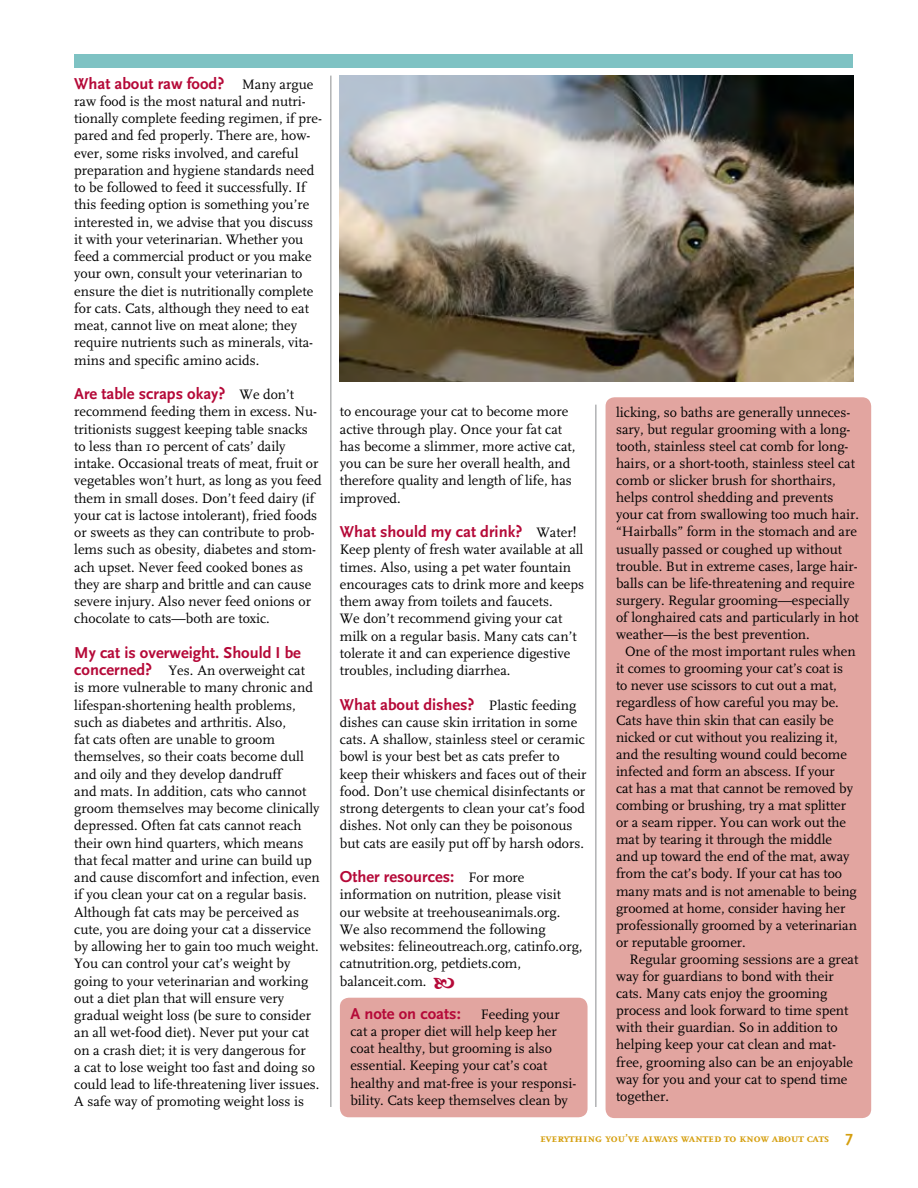
<style>
.page{position:relative;width:918px;height:1188px;background:#fff}
.page>*{position:absolute;margin:0;border:0;box-sizing:border-box;transform-origin:0 0}
.t1{font:700 16.5px "Scala Sans";color:#b50938}
.t2{font:14.25px/17.2px "Scala";color:#000}
.t3{font:700 12px "Scala Caps";color:#d59f0f}
.s1{font-family:"Scala";font-weight:400;font-size:14.25px;color:#000}
.s2{font-family:"Scala Sans";font-weight:700;font-size:16.5px;color:#b50938}
.s3{font-family:"Scala Sans";font-size:16.5px}
</style>
<div class="page">
<hr style="left:330px;top:76px;width:1px;height:1031px;background:#8a8c8e">
<hr style="left:596px;top:405px;width:1px;height:702px;background:#8a8c8e">
<div style="left:340px;top:998px;width:248px;height:119px;background:#e2a5a0;border-radius:9px"></div>
<div style="left:606px;top:397px;width:265px;height:721px;background:#e2a5a0;border-radius:9px"></div>
<img style="left:340px;top:76px;width:513px;height:306px">
<div style="left:74px;top:54px;width:779px;height:14px;background:#7ec2c3"></div>
<p class="t1" style="left:74px;top:74px;width:241px">What about raw food? <span class="s1">Many argue</span></p>
<p class="t2" style="left:74px;top:93px;width:249px">raw food is the most natural and nutri&shy;tionally complete feeding regimen, if pre&shy;pared and fed properly. There are, how&shy;ever, some risks involved, and careful preparation and hygiene standards need to be followed to feed it successfully. If this feeding option is something you’re interested in, we advise that you discuss it with your veterinarian. Whether you feed a commercial product or you make your own, consult your veterinarian to ensure the diet is nutritionally complete for cats. Cats, although they need to eat meat, cannot live on meat alone; they require nutrients such as minerals, vita&shy;mins and specific amino acids.</p>
<p class="t1" style="left:74px;top:385px;width:221px">Are table scraps okay? <span class="s1">We don’t</span></p>
<p class="t2" style="left:74px;top:403px;width:249px">recommend feeding them in excess. Nu&shy;tritionists suggest keeping table snacks to less than 10 percent of cats’ daily intake. Occasional treats of meat, fruit or vegetables won’t hurt, as long as you feed them in small doses. Don’t feed dairy (if your cat is lactose intolerant), fried foods or sweets as they can contribute to prob&shy;lems such as obesity, diabetes and stom&shy;ach upset. Never feed cooked bones as they are sharp and brittle and can cause severe injury. Also never feed onions or chocolate to cats—both are toxic.</p>
<p class="t1" style="left:74px;top:644px;width:228px">My cat is overweight. Should I be</p>
<p class="t2" style="left:74px;top:662px;width:247px"><span class="s2">concerned?</span> Yes. An overweight cat<br>is more vulnerable to many chronic and lifespan-shortening health problems, such as diabetes and arthritis. Also,<br>fat cats often are unable to groom themselves, so their coats become dull and oily and they develop dandruff<br>and mats. In addition, cats who cannot groom themselves may become clinically depressed. Often fat cats cannot reach their own hind quarters, which means that fecal matter and urine can build up and cause discomfort and infection, even if you clean your cat on a regular basis.<br>Although fat cats may be perceived as cute, you are doing your cat a disservice by allowing her to gain too much weight.<br>You can control your cat’s weight by going to your veterinarian and working out a diet plan that will ensure very gradual weight loss (be sure to consider an all wet-food diet). Never put your cat on a crash diet; it is very dangerous for<br>a cat to lose weight too fast and doing so could lead to life-threatening liver issues.<br>A safe way of promoting weight loss is</p>
<p class="t2" style="left:340px;top:403px;width:237px">to encourage your cat to become more active through play. Once your fat cat has become a slimmer, more active cat, you can be sure her overall health, and therefore quality and length of life, has improved.</p>
<p class="t1" style="left:340px;top:523px;width:238px">What should my cat drink? <span class="s1">Water!</span></p>
<p class="t2" style="left:340px;top:541px;width:246px">Keep plenty of fresh water available at all times. Also, using a pet water fountain encourages cats to drink more and keeps them away from toilets and faucets.<br>We don’t recommend giving your cat milk on a regular basis. Many cats can’t tolerate it and can experience digestive troubles, including diarrhea.</p>
<p class="t1" style="left:340px;top:695px;width:238px">What about dishes? <span class="s1">Plastic feeding</span></p>
<p class="t2" style="left:340px;top:714px;width:248px">dishes can cause skin irritation in some cats. A shallow, stainless steel or ceramic bowl is your best bet as cats prefer to keep their whiskers and faces out of their food. Don’t use chemical disinfectants or strong detergents to clean your cat’s food dishes. Not only can they be poisonous but cats are easily put off by harsh odors.</p>
<p class="t1" style="left:340px;top:868px;width:186px">Other resources: <span class="s1">For more</span></p>
<p class="t2" style="left:340px;top:886px;width:244px">information on nutrition, please visit our website at treehouseanimals.org.<br>We also recommend the following websites: felineoutreach.org, catinfo.org, catnutrition.org, petdiets.com, balanceit.com.</p>
<p class="t1" style="left:350px;top:1005px;width:211px">A note on coats: <span class="s1">Feeding your</span></p>
<p class="t2" style="left:350px;top:1023px;width:228px">cat a proper diet will help keep her coat healthy, but grooming is also essential. Keeping your cat’s coat healthy and mat-free is your responsi&shy;bility. Cats keep themselves clean by</p>
<p class="t2" style="left:616px;top:404px;width:245px">licking, so baths are generally unneces&shy;sary, but regular grooming with a long&shy;tooth, stainless steel cat comb for long&shy;hairs, or a short-tooth, stainless steel cat comb or slicker brush for shorthairs, helps control shedding and prevents your cat from swallowing too much hair. “Hairballs” form in the stomach and are usually passed or coughed up without trouble. But in extreme cases, large hair&shy;balls can be life-threatening and require surgery. Regular grooming—especially of longhaired cats and particularly in hot weather—is the best prevention.</p>
<p class="t2" style="left:616px;top:643px;width:242px;text-indent:9px">One of the most important rules when it comes to grooming your cat’s coat is to never use scissors to cut out a mat, regardless of how careful you may be.<br>Cats have thin skin that can easily be nicked or cut without you realizing it, and the resulting wound could become infected and form an abscess. If your<br>cat has a mat that cannot be removed by combing or brushing, try a mat splitter or a seam ripper. You can work out the mat by tearing it through the middle and up toward the end of the mat, away from the cat’s body. If your cat has too many mats and is not amenable to being groomed at home, consider having her professionally groomed by a veterinarian or reputable groomer.</p>
<p class="t2" style="left:616px;top:951px;width:244px;text-indent:13px">Regular grooming sessions are a great way for guardians to bond with their cats. Many cats enjoy the grooming process and look forward to time spent with their guardian. So in addition to helping keep your cat clean and mat&shy;free, grooming also can be an enjoyable way for you and your cat to spend time together.</p>
<p class="t3" style="left:540px;top:1131px;width:315px">everything you’ve always wanted to know about cats <span class="s3">7</span></p>
</div>
